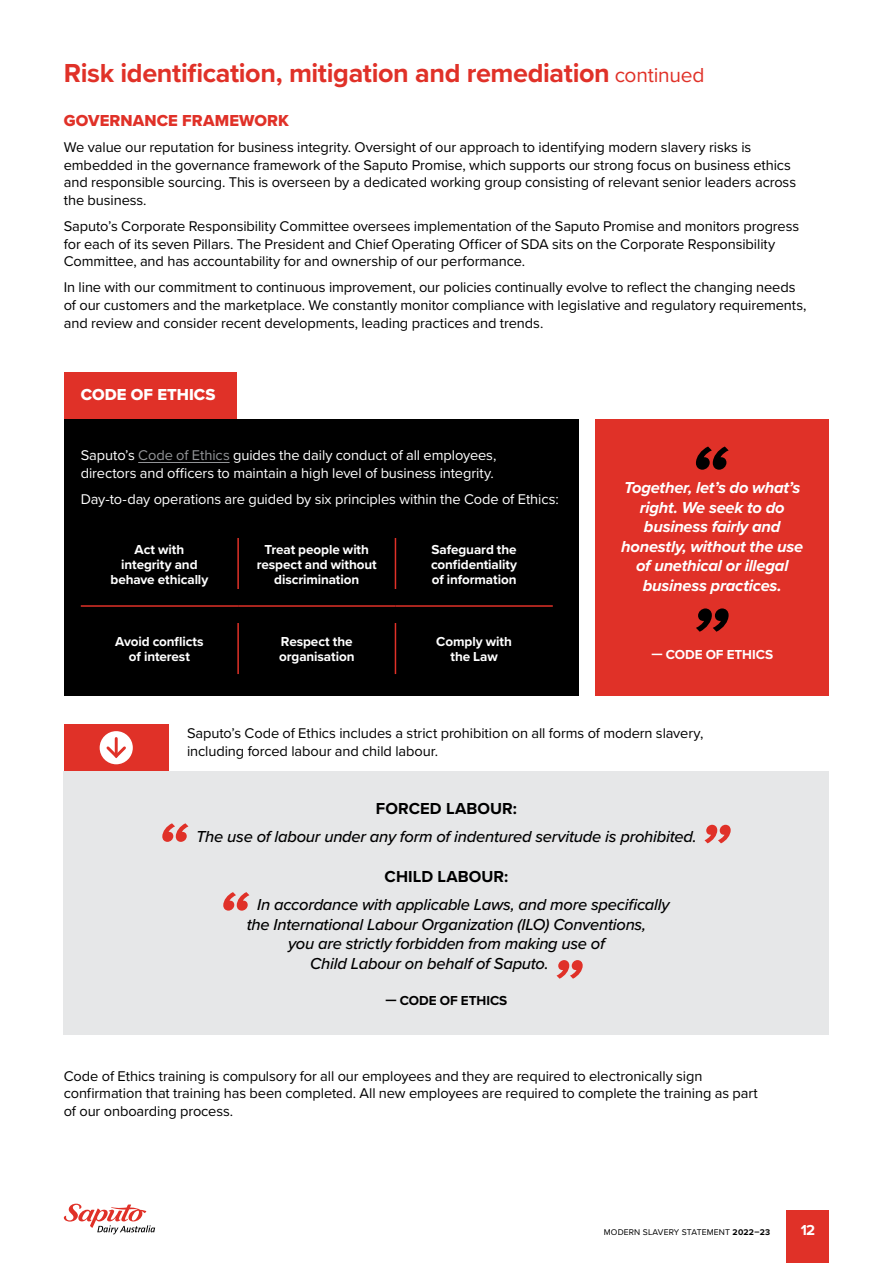
<style>
.page{position:relative;width:893px;height:1263px;background:#fff}
.page>*{position:absolute;margin:0;border:0;box-sizing:border-box;transform-origin:0 0}
.t1{font:700 27px "Proxima Nova";letter-spacing:-.015em;color:#e03128}
.t2{font:italic 500 16.5px "Proxima Nova";letter-spacing:-.015em;color:#000}
.t3{font:italic 700 16.5px/19.5px "Proxima Nova";letter-spacing:-.015em;color:#fff;text-align:center}
.t4{font:700 16.5px "Proxima Nova";letter-spacing:.005em;color:#000}
.t5{font:16.5px "Proxima Nova Extrabld";letter-spacing:.005em;color:#e03128}
.t6{font:16.5px "Proxima Nova Extrabld";letter-spacing:.005em;color:#fff}
.t7{font:700 15px "Proxima Nova";color:#fff}
.t8{font:14.7px/17.5px "Proxima Nova";letter-spacing:-.005em;color:#000}
.t9{font:14.7px/17.5px "Proxima Nova";letter-spacing:-.005em;color:#fff}
.t10{font:700 13.5px/15px "Proxima Nova";letter-spacing:-.005em;color:#fff;text-align:center}
.t11{font:700 13.5px "Proxima Nova";color:#000}
.t12{font:8.7px "Proxima Nova";letter-spacing:.015em;color:#000}
.s1{font-weight:400;font-size:21px}
.s2{color:#939598}
.s3{font-weight:700}
</style>
<div class="page">
<div style="left:787px;top:1210px;width:42px;height:53px;background:#e03128"></div>
<svg style="left:64px;top:1204px;width:91px;height:30px"></svg>
<div style="left:64px;top:419px;width:514px;height:276px;background:#000"></div>
<hr style="left:138px;top:462px;width:92px;height:1px;background:#939598">
<hr style="left:237px;top:538px;width:2px;height:51px;background:#e03128">
<hr style="left:395px;top:538px;width:1px;height:51px;background:#e03128">
<hr style="left:81px;top:605px;width:157px;height:2px;background:#e03128">
<hr style="left:238px;top:605px;width:157px;height:2px;background:#e03128">
<hr style="left:395px;top:605px;width:158px;height:2px;background:#e03128">
<hr style="left:237px;top:623px;width:2px;height:51px;background:#e03128">
<hr style="left:395px;top:623px;width:1px;height:51px;background:#e03128">
<div style="left:64px;top:771px;width:765px;height:264px;background:#e6e7e8"></div>
<svg style="left:162px;top:823px;width:26px;height:19px"></svg>
<svg style="left:704px;top:825px;width:27px;height:18px"></svg>
<svg style="left:223px;top:892px;width:26px;height:19px"></svg>
<svg style="left:556px;top:960px;width:27px;height:19px"></svg>
<div style="left:595px;top:419px;width:234px;height:276px;background:#e03128"></div>
<svg style="left:696px;top:446px;width:33px;height:24px"></svg>
<svg style="left:696px;top:608px;width:33px;height:24px"></svg>
<div style="left:64px;top:724px;width:105px;height:47px;background:#e03128"></div>
<div style="left:100px;top:731px;width:33px;height:33px;background:#fff;border-radius:50%"></div>
<svg style="left:104px;top:744px;width:25px;height:16px"></svg>
<hr style="left:115px;top:738px;width:3px;height:18px;background:#e03128">
<div style="left:64px;top:372px;width:173px;height:47px;background:#e03128"></div>
<h1 class="t1" style="left:64px;top:53px;width:642px">Risk identification, mitigation and remediation <span class="s1">continued</span></h1>
<p class="t5" style="left:64px;top:108px;width:227px">GOVERNANCE FRAMEWORK</p>
<p class="t8" style="left:64px;top:138px;width:734px">We value our reputation for business integrity. Oversight of our approach to identifying modern slavery risks is embedded in the governance framework of the Saputo Promise, which supports our strong focus on business ethics and responsible sourcing. This is overseen by a dedicated working group consisting of relevant senior leaders across the business.</p>
<p class="t8" style="left:64px;top:217px;width:737px">Saputo’s Corporate Responsibility Committee oversees implementation of the Saputo Promise and monitors progress for each of its seven Pillars. The President and Chief Operating Officer of SDA sits on the Corporate Responsibility<br>Committee, and has accountability for and ownership of our performance.</p>
<p class="t8" style="left:64px;top:278px;width:744px">In line with our commitment to continuous improvement, our policies continually evolve to reflect the changing needs of our customers and the marketplace. We constantly monitor compliance with legislative and regulatory requirements, and review and consider recent developments, leading practices and trends.</p>
<p class="t6" style="left:81px;top:382px;width:136px">CODE OF ETHICS</p>
<p class="t9" style="left:81px;top:446px;width:417px">Saputo’s <span class="s2">Code of Ethics</span> guides the daily conduct of all employees, directors and officers to maintain a high level of business integrity.</p>
<p class="t9" style="left:81px;top:490px;width:479px">Day-to-day operations are guided by six principles within the Code of Ethics:</p>
<p class="t10" style="left:111px;top:541px;width:99px">Act with integrity and behave ethically</p>
<p class="t10" style="left:257px;top:541px;width:122px">Treat people with respect and without discrimination</p>
<p class="t10" style="left:431px;top:541px;width:88px;text-align:justify">Safeguard the confidentiality of information</p>
<p class="t10" style="left:115px;top:634px;width:90px">Avoid conflicts of interest</p>
<p class="t10" style="left:279px;top:634px;width:77px;text-align:left">Respect the organisation</p>
<p class="t10" style="left:436px;top:634px;width:77px">Comply with the Law</p>
<p class="t3" style="left:621px;top:478px;width:183px">Together, let’s do what’s right. We seek to do business fairly and honestly, without the use of unethical or illegal business practices.</p>
<p class="t10" style="left:651px;top:647px;width:123px">— CODE OF ETHICS</p>
<p class="t8" style="left:187px;top:724px;width:518px">Saputo’s Code of Ethics includes a strict prohibition on all forms of modern slavery, including forced labour and child labour.</p>
<p class="t4" style="left:376px;top:796px;width:143px">FORCED LABOUR:</p>
<p class="t2" style="left:196px;top:824px;width:502px">The use of labour under any form of indentured servitude is prohibited.</p>
<p class="t4" style="left:385px;top:865px;width:125px">CHILD LABOUR:</p>
<p class="t2" style="left:257px;top:893px;width:414px">In accordance with applicable Laws, and more specifically</p>
<p class="t2" style="left:247px;top:912px;width:401px">the International Labour Organization (ILO) Conventions,</p>
<p class="t2" style="left:288px;top:932px;width:318px">you are strictly forbidden from making use of</p>
<p class="t2" style="left:310px;top:951px;width:240px">Child Labour on behalf of Saputo.</p>
<p class="t11" style="left:386px;top:991px;width:123px">— CODE OF ETHICS</p>
<p class="t8" style="left:64px;top:1066px;width:696px">Code of Ethics training is compulsory for all our employees and they are required to electronically sign confirmation that training has been completed. All new employees are required to complete the training as part of our onboarding process.</p>
<p class="t12" style="left:604px;top:1226px;width:168px">MODERN SLAVERY STATEMENT <span class="s3">2022–23</span></p>
<p class="t7" style="left:801px;top:1219px;width:16px">12</p>
</div>
